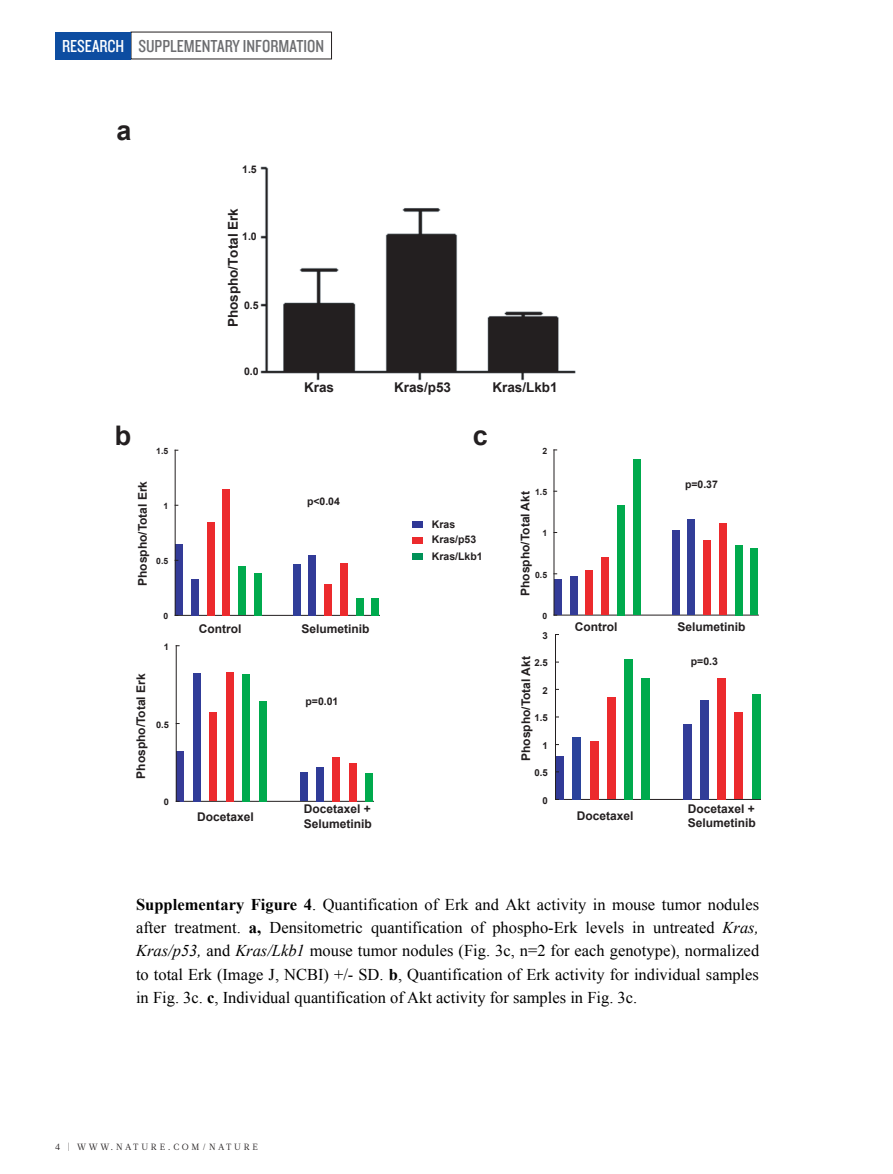
<style>
.page{position:relative;width:893px;height:1174px;background:#fff}
.page>*{position:absolute;margin:0;border:0;box-sizing:border-box;transform-origin:0 0}
.t1{font:700 27px "Arial";color:#231f20}
.t2{font:18px "Knockout 29 Junior Ltweight";color:#6c6d70}
.t3{font:18px "Knockout 29 Junior Ltweight";color:#fff}
.t4{font:16.5px/23.4px "Times New Roman";color:#000;text-align:justify}
.t5{font:700 13.5px "Arial";color:#231f20}
.t6{font:700 12px/14.2px "Arial";color:#231f20}
.t7{font:700 10.5px/15.1px "Arial";color:#231f20}
.t8{font:700 9.6px "Arial";color:#231f20}
.t9{font:9px "Glosa Math";letter-spacing:.3em;color:#231f20}
.t10{font:700 9px "Arial";color:#231f20}
.t11{font:700 8.7px "Arial";color:#231f20}
.s1{font-weight:700}
.s2{font-style:italic}
</style>
<div class="page">
<div style="left:55px;top:32px;width:76px;height:27px;background:#0d4da1"></div>
<div style="left:413px;top:521px;width:10px;height:7px;background:#2f3896"></div>
<div style="left:413px;top:536px;width:10px;height:7px;background:#ec2a2d"></div>
<div style="left:413px;top:553px;width:10px;height:7px;background:#009258"></div>
<hr style="left:175px;top:615px;width:205px;height:1px;background:#231f20">
<div style="left:175px;top:544px;width:8px;height:71px;background:#333b97"></div>
<div style="left:191px;top:578px;width:8px;height:37px;background:#333b97"></div>
<div style="left:207px;top:522px;width:7px;height:93px;background:#ec2a2d"></div>
<div style="left:223px;top:489px;width:7px;height:126px;background:#ec2a2d"></div>
<div style="left:238px;top:566px;width:8px;height:49px;background:#00aa4d"></div>
<div style="left:254px;top:573px;width:8px;height:42px;background:#00aa4d"></div>
<div style="left:293px;top:564px;width:7px;height:51px;background:#303e99"></div>
<div style="left:309px;top:555px;width:7px;height:60px;background:#323b98"></div>
<div style="left:324px;top:584px;width:8px;height:31px;background:#ec2a2d"></div>
<div style="left:340px;top:563px;width:8px;height:52px;background:#ec2a2d"></div>
<div style="left:356px;top:598px;width:7px;height:17px;background:#00aa4d"></div>
<div style="left:372px;top:598px;width:7px;height:17px;background:#00aa4d"></div>
<hr style="left:175px;top:450px;width:1px;height:165px;background:#231f20">
<hr style="left:176px;top:801px;width:198px;height:1px;background:#231f20">
<div style="left:177px;top:751px;width:7px;height:50px;background:#363b97"></div>
<div style="left:193px;top:673px;width:8px;height:128px;background:#303c98"></div>
<div style="left:209px;top:712px;width:8px;height:89px;background:#ec2a2d"></div>
<div style="left:226px;top:672px;width:8px;height:129px;background:#ec2a2d"></div>
<div style="left:242px;top:674px;width:8px;height:127px;background:#00aa4d"></div>
<div style="left:259px;top:701px;width:8px;height:100px;background:#00aa4d"></div>
<div style="left:300px;top:772px;width:7px;height:29px;background:#2e3b97"></div>
<div style="left:316px;top:767px;width:8px;height:34px;background:#2f3b97"></div>
<div style="left:333px;top:757px;width:7px;height:44px;background:#ec2a2d"></div>
<div style="left:349px;top:763px;width:8px;height:38px;background:#ec2a2d"></div>
<div style="left:365px;top:773px;width:8px;height:28px;background:#00aa4d"></div>
<hr style="left:176px;top:645px;width:1px;height:156px;background:#231f20">
<hr style="left:554px;top:614px;width:204px;height:1px;background:#231f20">
<div style="left:554px;top:580px;width:8px;height:35px;background:#333b97"></div>
<div style="left:570px;top:576px;width:7px;height:39px;background:#333b97"></div>
<div style="left:586px;top:570px;width:7px;height:45px;background:#ec2a2d"></div>
<div style="left:601px;top:558px;width:8px;height:57px;background:#ec2a2d"></div>
<div style="left:617px;top:505px;width:8px;height:110px;background:#00aa4d"></div>
<div style="left:633px;top:459px;width:7px;height:156px;background:#00aa4d"></div>
<div style="left:672px;top:530px;width:7px;height:85px;background:#333b97"></div>
<div style="left:688px;top:519px;width:7px;height:96px;background:#313d98"></div>
<div style="left:703px;top:540px;width:8px;height:75px;background:#ec2a2d"></div>
<div style="left:719px;top:523px;width:7px;height:92px;background:#ec2a2d"></div>
<div style="left:735px;top:545px;width:7px;height:70px;background:#00aa4d"></div>
<div style="left:750px;top:548px;width:8px;height:67px;background:#00aa4d"></div>
<hr style="left:554px;top:450px;width:1px;height:165px;background:#231f20">
<hr style="left:555px;top:799px;width:206px;height:1px;background:#231f20">
<div style="left:556px;top:756px;width:8px;height:43px;background:#313a97"></div>
<div style="left:573px;top:737px;width:8px;height:62px;background:#2a439b"></div>
<div style="left:590px;top:741px;width:8px;height:58px;background:#ec2a2d"></div>
<div style="left:607px;top:697px;width:8px;height:102px;background:#ec2a2d"></div>
<div style="left:624px;top:659px;width:8px;height:140px;background:#00aa4d"></div>
<div style="left:641px;top:677px;width:8px;height:122px;background:#00aa4d"></div>
<div style="left:684px;top:724px;width:8px;height:75px;background:#323c98"></div>
<div style="left:701px;top:699px;width:8px;height:100px;background:#313d98"></div>
<div style="left:718px;top:678px;width:8px;height:121px;background:#ec2a2d"></div>
<div style="left:735px;top:712px;width:8px;height:87px;background:#ec2a2d"></div>
<div style="left:752px;top:694px;width:8px;height:105px;background:#00aa4d"></div>
<hr style="left:555px;top:634px;width:1px;height:165px;background:#231f20">
<img style="left:260px;top:166px;width:316px;height:215px">
<p class="t3" style="left:62px;top:34px;width:64px">RESEARCH</p>
<p class="t2" style="left:138px;top:34px;width:187px">SUPPLEMENTARY INFORMATION</p>
<p class="t1" style="left:116px;top:113px;width:17px">a</p>
<p class="t1" style="left:115px;top:417px;width:18px">b</p>
<p class="t11" style="left:156px;top:445px;width:14px">1.5</p>
<p class="t6" style="left:136px;top:586px;width:107px;rotate:-90deg">Phospho/Total Erk</p>
<p class="t11" style="left:164px;top:500px;width:6px">1</p>
<p class="t11" style="left:156px;top:555px;width:14px">0.5</p>
<p class="t11" style="left:164px;top:610px;width:6px">0</p>
<p class="t10" style="left:164px;top:640px;width:7px">1</p>
<p class="t6" style="left:134px;top:778px;width:107px;rotate:-90deg">Phospho/Total Erk</p>
<p class="t10" style="left:156px;top:718px;width:14px">0.5</p>
<p class="t10" style="left:164px;top:796px;width:7px">0</p>
<p class="t7" style="left:242px;top:162px;width:16px">1.5</p>
<p class="t5" style="left:224px;top:327px;width:121px;rotate:-90deg">Phospho/Total Erk</p>
<p class="t7" style="left:242px;top:229px;width:16px">1.0</p>
<p class="t7" style="left:244px;top:298px;width:16px">0.5</p>
<p class="t7" style="left:244px;top:364px;width:16px">0.0</p>
<p class="t5" style="left:304px;top:378px;width:31px">Kras</p>
<p class="t5" style="left:394px;top:378px;width:58px">Kras/p53</p>
<p class="t5" style="left:492px;top:378px;width:67px">Kras/Lkb1</p>
<p class="t7" style="left:307px;top:494px;width:34px">p&lt;0.04</p>
<p class="t1" style="left:473px;top:417px;width:17px">c</p>
<p class="t7" style="left:432px;top:517px;width:46px">Kras<br>Kras/p53</p>
<p class="t7" style="left:432px;top:549px;width:52px">Kras/Lkb1</p>
<p class="t11" style="left:542px;top:445px;width:6px">2</p>
<p class="t11" style="left:535px;top:486px;width:14px">1.5</p>
<p class="t6" style="left:518px;top:596px;width:106px;rotate:-90deg">Phospho/Total Akt</p>
<p class="t11" style="left:542px;top:527px;width:6px">1</p>
<p class="t11" style="left:535px;top:569px;width:14px">0.5</p>
<p class="t11" style="left:542px;top:610px;width:6px">0</p>
<p class="t6" style="left:199px;top:622px;width:44px">Control</p>
<p class="t6" style="left:301px;top:622px;width:70px">Selumetinib</p>
<p class="t7" style="left:305px;top:694px;width:34px">p=0.01</p>
<p class="t6" style="left:197px;top:809px;width:58px">Docetaxel</p>
<p class="t6" style="left:304px;top:802px;width:70px">Docetaxel +<br>Selumetinib</p>
<p class="t8" style="left:543px;top:629px;width:7px">3</p>
<p class="t6" style="left:519px;top:761px;width:106px;rotate:-90deg">Phospho/Total Akt</p>
<p class="t8" style="left:534px;top:656px;width:15px">2.5</p>
<p class="t8" style="left:543px;top:684px;width:7px">2</p>
<p class="t8" style="left:534px;top:711px;width:15px">1.5</p>
<p class="t8" style="left:543px;top:739px;width:7px">1</p>
<p class="t8" style="left:534px;top:766px;width:15px">0.5</p>
<p class="t8" style="left:543px;top:794px;width:7px">0</p>
<p class="t7" style="left:685px;top:477px;width:34px">p=0.37</p>
<p class="t6" style="left:575px;top:620px;width:44px">Control</p>
<p class="t6" style="left:677px;top:620px;width:70px">Selumetinib</p>
<p class="t7" style="left:691px;top:654px;width:29px">p=0.3</p>
<p class="t6" style="left:577px;top:809px;width:58px">Docetaxel</p>
<p class="t6" style="left:688px;top:802px;width:70px">Docetaxel +<br>Selumetinib</p>
<p class="t4" style="left:136px;top:892px;width:625px"><span class="s1">Supplementary Figure 4</span>. Quantification of Erk and Akt activity in mouse tumor nodules after treatment. <span class="s1">a,</span> Densitometric quantification of phospho-Erk levels in untreated <span class="s2">Kras, Kras/p53,</span> and <span class="s2">Kras/Lkb1</span> mouse tumor nodules (Fig. 3c, n=2 for each genotype), normalized to total Erk (Image J, NCBI) +/- SD. <span class="s1">b</span>, Quantification of Erk activity for individual samples in Fig. 3c. <span class="s1">c</span>, Individual quantification of Akt activity for samples in Fig. 3c.</p>
<p class="t9" style="left:55px;top:1141px;width:204px">4 | WWW.NATURE.COM/NATURE</p>
</div>
